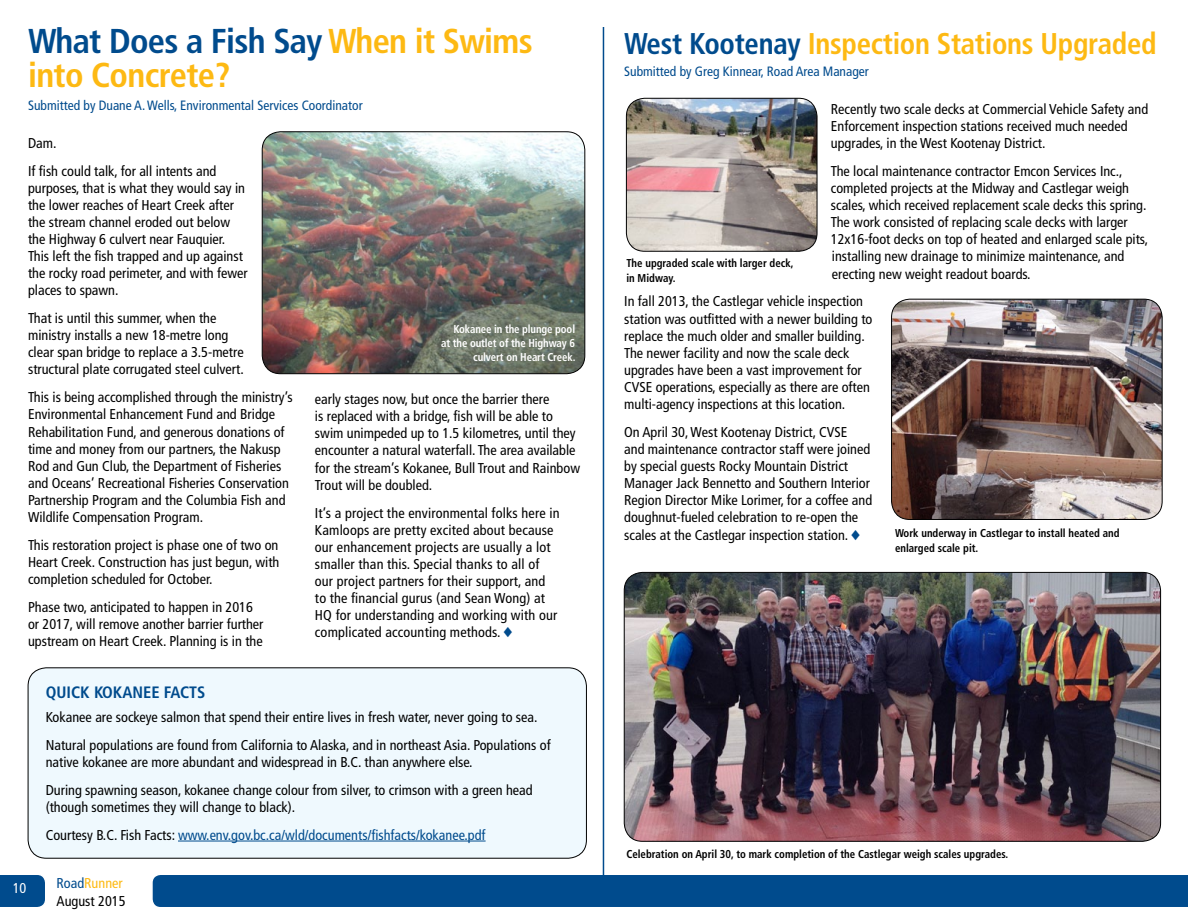
<style>
.page{position:relative;width:1188px;height:918px;background:#fff}
.page>*{position:absolute;margin:0;border:0;box-sizing:border-box;transform-origin:0 0}
.t1{font:700 condensed 34.5px/34.5px "Frutiger";letter-spacing:-.02em;color:#fdb913}
.t2{font:700 condensed 30px "Frutiger";letter-spacing:-.01em;color:#fdb913;scale:.96 1}
.t3{font:700 condensed 16.5px "Frutiger";color:#004b8d}
.t4{font:condensed 14.25px/17.1px "Frutiger";color:#000}
.t5{font:condensed 14.25px "Frutiger";color:#fdb913}
.t6{font:condensed 14.25px "Frutiger";color:#fff}
.t7{font:condensed 13.5px "Frutiger";color:#004b8d}
.t8{font:700 condensed 11.4px/14.4px "Frutiger";color:#000;scale:.95 1}
.t9{font:700 condensed 11.4px/14.4px "Frutiger";letter-spacing:-.01em;color:#fff;text-align:right;scale:.95 1}
.s1{color:#004b8d}
</style>
<div class="page">
<svg style="left:0;top:875px;width:45px;height:32px"></svg>
<div style="left:152px;top:874px;width:1036px;height:33px;background:#004b8d"></div>
<img style="left:262px;top:132px;width:323px;height:242px">
<div style="left:262px;top:131px;width:323px;height:243px;border:1px solid #000;border-radius:18px"></div>
<div style="left:28px;top:668px;width:558px;height:190px;background:#eff9fe;border-radius:18px"></div>
<hr style="left:178px;top:841px;width:308px;height:1px;background:#004b8d">
<div style="left:28px;top:667px;width:559px;height:192px;border:1px solid #000;border-radius:18px"></div>
<img style="left:892px;top:299px;width:270px;height:220px">
<div style="left:891px;top:299px;width:272px;height:221px;border:1px solid #000;border-radius:18px"></div>
<img style="left:624px;top:572px;width:537px;height:269px">
<div style="left:624px;top:572px;width:537px;height:270px;border:1px solid #000;border-radius:18px"></div>
<hr style="left:603px;top:27px;width:1px;height:855px;background:#004b8d">
<img style="left:626px;top:98px;width:191px;height:153px">
<div style="left:626px;top:98px;width:191px;height:154px;border:1px solid #000;border-radius:18px"></div>
<h1 class="t1" style="left:28px;top:24px;width:506px"><span class="s1">What Does a Fish Say</span> When it Swims into Concrete?</h1>
<p class="t7" style="left:28px;top:98px;width:336px">Submitted by Duane A. Wells, Environmental Services Coordinator</p>
<p class="t4" style="left:28px;top:129px;width:190px;line-height:27.9px">Dam.<br>If fish could talk, for all intents and</p>
<p class="t4" style="left:28px;top:179px;width:221px">purposes, that is what they would say in the lower reaches of Heart Creek after the stream channel eroded out below the Highway 6 culvert near Fauquier.<br>This left the fish trapped and up against the rocky road perimeter, and with fewer places to spawn.</p>
<p class="t4" style="left:28px;top:310px;width:217px">That is until this summer, when the ministry installs a new 18-metre long clear span bridge to replace a 3.5-metre structural plate corrugated steel culvert.</p>
<p class="t4" style="left:28px;top:389px;width:266px">This is being accomplished through the ministry’s Environmental Enhancement Fund and Bridge Rehabilitation Fund, and generous donations of time and money from our partners, the Nakusp Rod and Gun Club, the Department of Fisheries and Oceans’ Recreational Fisheries Conservation Partnership Program and the Columbia Fish and Wildlife Compensation Program.</p>
<p class="t4" style="left:28px;top:537px;width:253px;text-align:justify">This restoration project is phase one of two on Heart Creek. Construction has just begun, with completion scheduled for October.</p>
<p class="t4" style="left:28px;top:599px;width:237px">Phase two, anticipated to happen in 2016 or 2017, will remove another barrier further upstream on Heart Creek. Planning is in the</p>
<p class="t9" style="left:441px;top:321px;width:143px">Kokanee in the plunge pool<br>at the outlet of the Highway 6 culvert on Heart Creek.</p>
<p class="t4" style="left:315px;top:391px;width:267px">early stages now, but once the barrier there<br>is replaced with a bridge, fish will be able to swim unimpeded up to 1.5 kilometres, until they encounter a natural waterfall. The area available for the stream’s Kokanee, Bull Trout and Rainbow Trout will be doubled.</p>
<p class="t4" style="left:315px;top:504px;width:246px">It’s a project the environmental folks here in Kamloops are pretty excited about because our enhancement projects are usually a lot smaller than this. Special thanks to all of our project partners for their support, and to the financial gurus (and Sean Wong) at HQ for understanding and working with our complicated accounting methods. <span class="s1">◆</span></p>
<p class="t6" style="left:13px;top:880px;width:15px">10</p>
<p class="t3" style="left:46px;top:682px;width:20px">Quick</p>
<p class="t3" style="left:94px;top:682px;width:19px">Kokanee</p>
<p class="t3" style="left:164px;top:682px;width:16px">Facts</p>
<p class="t4" style="left:46px;top:703px;width:506px;line-height:27.9px">Kokanee are sockeye salmon that spend their entire lives in fresh water, never going to sea.<br>Natural populations are found from California to Alaska, and in northeast Asia. Populations of</p>
<p class="t4" style="left:46px;top:748px;width:488px;line-height:27.9px">native kokanee are more abundant and widespread in B.C. than anywhere else.<br>During spawning season, kokanee change colour from silver, to crimson with a green head</p>
<p class="t4" style="left:46px;top:793px;width:441px;line-height:27.9px">(though sometimes they will change to black).<br>Courtesy B.C. Fish Facts: <span class="s1">www.env.gov.bc.ca/wld/documents/fishfacts/kokanee.pdf</span></p>
<p class="t5" style="left:57px;top:874px;width:68px"><span class="s1">Road</span>Runner</p>
<p class="t4" style="left:57px;top:893px;width:71px">August 2015</p>
<h2 class="t2" style="left:624px;top:25px;width:556px"><span class="s1">West Kootenay</span> Inspection Stations Upgraded</h2>
<p class="t7" style="left:624px;top:64px;width:246px">Submitted by Greg Kinnear, Road Area Manager</p>
<p class="t4" style="left:831px;top:100px;width:319px">Recently two scale decks at Commercial Vehicle Safety and<br>Enforcement inspection stations received much needed upgrades, in the West Kootenay District.</p>
<p class="t4" style="left:831px;top:163px;width:319px">The local maintenance contractor Emcon Services Inc., completed projects at the Midway and Castlegar weigh scales, which received replacement scale decks this spring.<br>The work consisted of replacing scale decks with larger 12x16-foot decks on top of heated and enlarged scale pits, installing new drainage to minimize maintenance, and erecting new weight readout boards.</p>
<p class="t4" style="left:624px;top:293px;width:250px">In fall 2013, the Castlegar vehicle inspection station was outfitted with a newer building to replace the much older and smaller building.<br>The newer facility and now the scale deck upgrades have been a vast improvement for CVSE operations, especially as there are often multi-agency inspections at this location.</p>
<p class="t4" style="left:624px;top:424px;width:249px">On April 30, West Kootenay District, CVSE<br>and maintenance contractor staff were joined by special guests Rocky Mountain District Manager Jack Bennetto and Southern Interior Region Director Mike Lorimer, for a coffee and doughnut-fueled celebration to re-open the scales at the Castlegar inspection station. <span class="s1">◆</span></p>
<p class="t8" style="left:626px;top:256px;width:178px">The upgraded scale with larger deck, in Midway.</p>
<p class="t8" style="left:895px;top:526px;width:238px">Work underway in Castlegar to install heated and enlarged scale pit.</p>
<p class="t8" style="left:626px;top:847px;width:403px">Celebration on April 30, to mark completion of the Castlegar weigh scales upgrades.</p>
</div>
